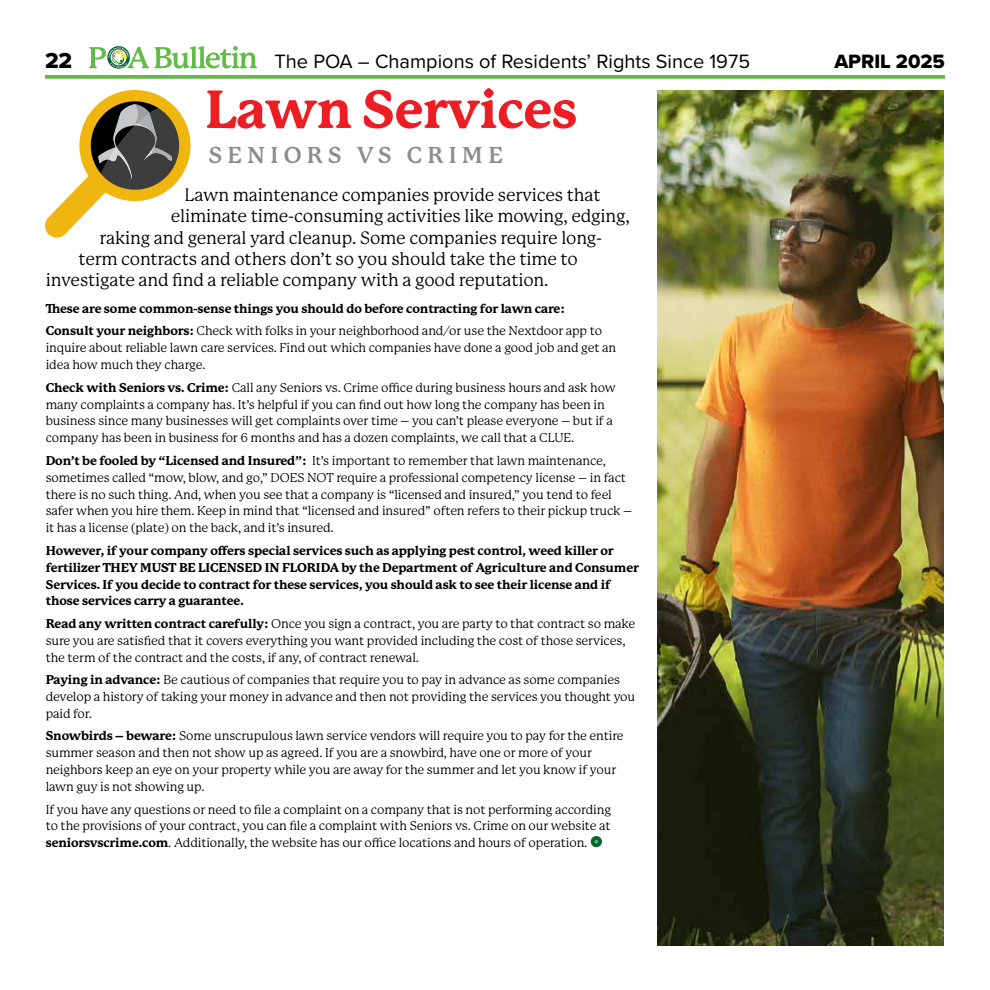
<style>
.page{position:relative;width:990px;height:990px;background:#fff}
.page>*{position:absolute;margin:0;border:0;box-sizing:border-box;transform-origin:0 0}
.t1{font:800 52.5px "P22 Mackinac Pro";letter-spacing:-.01em;color:#ed1d24}
.t2{font:700 22.5px "P22 Mackinac Pro";letter-spacing:.23em;color:#8a8c8e}
.t3{font:22.5px "Proxima Nova Extrabld";color:#000}
.t4{font:20px "Proxima Nova";color:#000}
.t5{font:20px "Proxima Nova Extrabld";color:#000}
.t6{font:17.5px "P22 Mackinac Pro";letter-spacing:-.01em;color:#000}
.t7{font:12.5px/16.9px "P22 Mackinac Pro";letter-spacing:-.01em;color:#000}
.t8{font:800 12.5px/16.9px "P22 Mackinac Pro";letter-spacing:-.01em;color:#000}
.s1{font-weight:400}
.s2{font-weight:800}
</style>
<div class="page">
<svg style="left:45px;top:75px;width:900px;height:4px;background:#6bbf51"></svg>
<svg style="left:89px;top:46px;width:168px;height:23px"></svg>
<svg style="left:45px;top:90px;width:146px;height:148px"></svg>
<div style="left:591px;top:836px;width:11px;height:11px;background:#006334;border-radius:50%"></div>
<svg style="left:594px;top:840px;width:4px;height:4px"></svg>
<img style="left:657px;top:91px;width:286px;height:855px">
<h2 class="t3" style="left:45px;top:44px;width:29px">22</h2>
<h3 class="t4" style="left:275px;top:46px;width:477px">The POA – Champions of Residents’ Rights Since 1975</h3>
<h3 class="t5" style="left:834px;top:46px;width:112px">APRIL 2025</h3>
<h1 class="t1" style="left:205px;top:80px;width:374px">Lawn Services</h1>
<h2 class="t2" style="left:209px;top:142px;width:296px">SENIORS VS CRIME</h2>
<h3 class="t6" style="left:185px;top:185px;width:418px">Lawn maintenance companies provide services that</h3>
<h3 class="t6" style="left:171px;top:206px;width:460px">eliminate time-consuming activities like mowing, edging,</h3>
<h3 class="t6" style="left:100px;top:228px;width:504px">raking and general yard cleanup. Some companies require long-</h3>
<h3 class="t6" style="left:78px;top:249px;width:501px">term contracts and others don’t so you should take the time to</h3>
<h3 class="t6" style="left:46px;top:270px;width:504px">investigate and find a reliable company with a good reputation.</h3>
<p class="t8" style="left:46px;top:297px;width:558px;line-height:22.5px">These are some common-sense things you should do before contracting for lawn care:<br>Consult your neighbors: <span class="s1">Check with folks in your neighborhood and/or use the Nextdoor app to</span></p>
<p class="t7" style="left:46px;top:340px;width:572px">inquire about reliable lawn care services. Find out which companies have done a good job and get an idea how much they charge.</p>
<p class="t7" style="left:46px;top:379px;width:572px"><span class="s2">Check with Seniors vs. Crime:</span> Call any Seniors vs. Crime office during business hours and ask how many complaints a company has. It’s helpful if you can find out how long the company has been in business since many businesses will get complaints over time – you can’t please everyone – but if a company has been in business for 6 months and has a dozen complaints, we call that a CLUE.</p>
<p class="t7" style="left:46px;top:452px;width:588px"><span class="s2">Don’t be fooled by “Licensed and Insured”:</span> It’s important to remember that lawn maintenance, sometimes called “mow, blow, and go,” DOES NOT require a professional competency license – in fact there is no such thing. And, when you see that a company is “licensed and insured,” you tend to feel safer when you hire them. Keep in mind that “licensed and insured” often refers to their pickup truck – it has a license (plate) on the back, and it’s insured.</p>
<p class="t8" style="left:46px;top:542px;width:595px">However, if your company offers special services such as applying pest control, weed killer or fertilizer THEY MUST BE LICENSED IN FLORIDA by the Department of Agriculture and Consumer Services. If you decide to contract for these services, you should ask to see their license and if those services carry a guarantee.</p>
<p class="t7" style="left:46px;top:615px;width:591px"><span class="s2">Read any written contract carefully:</span> Once you sign a contract, you are party to that contract so make sure you are satisfied that it covers everything you want provided including the cost of those services, the term of the contract and the costs, if any, of contract renewal.</p>
<p class="t7" style="left:46px;top:671px;width:591px"><span class="s2">Paying in advance:</span> Be cautious of companies that require you to pay in advance as some companies develop a history of taking your money in advance and then not providing the services you thought you paid for.</p>
<p class="t7" style="left:46px;top:728px;width:580px"><span class="s2">Snowbirds – beware:</span> Some unscrupulous lawn service vendors will require you to pay for the entire summer season and then not show up as agreed. If you are a snowbird, have one or more of your neighbors keep an eye on your property while you are away for the summer and let you know if your lawn guy is not showing up.</p>
<p class="t7" style="left:46px;top:801px;width:567px;text-align:justify">If you have any questions or need to file a complaint on a company that is not performing according to the provisions of your contract, you can file a complaint with Seniors vs. Crime on our website at <span class="s2">seniorsvscrime.com</span>. Additionally, the website has our office locations and hours of operation.</p>
</div>
